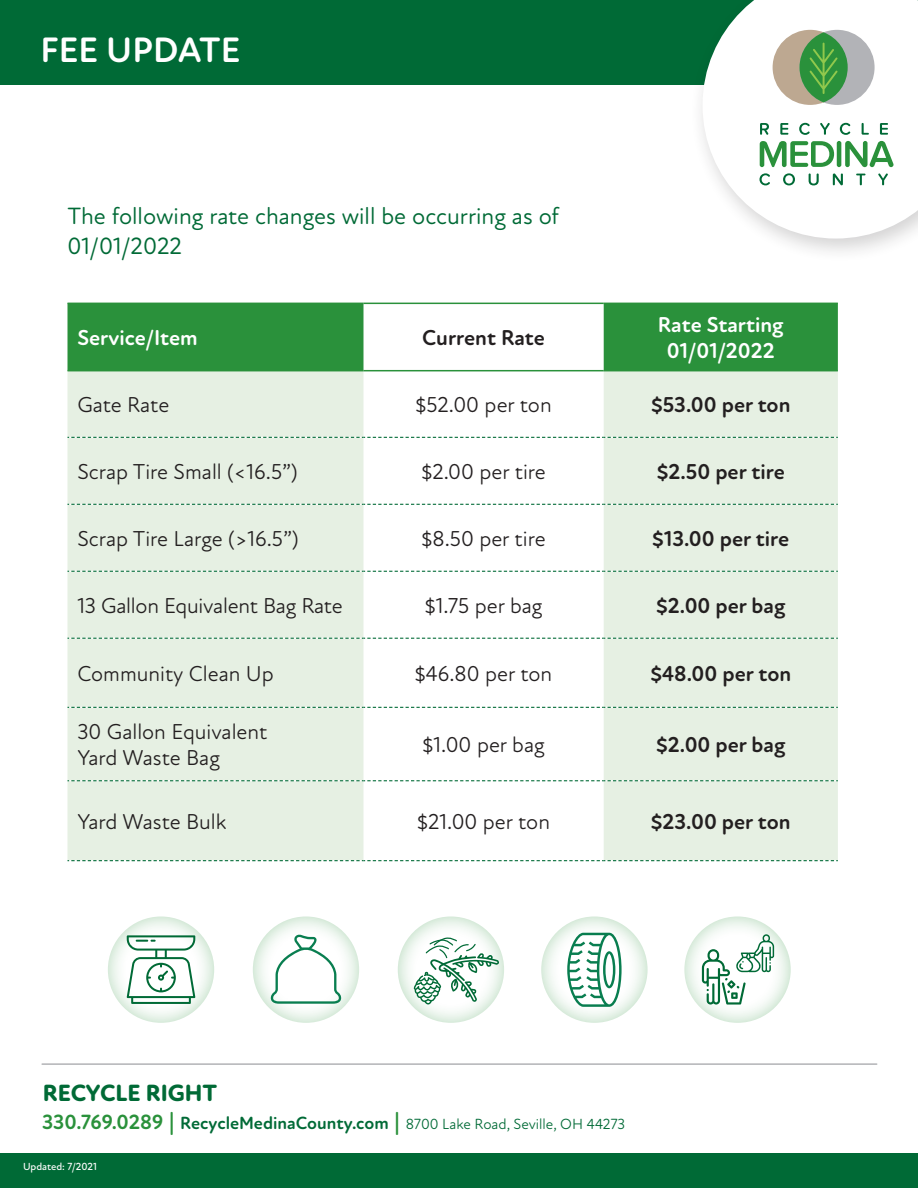
<style>
.page{position:relative;width:918px;height:1188px;background:#fff}
.page>*{position:absolute;margin:0;border:0;box-sizing:border-box;transform-origin:0 0}
.t1{font:700 36px "Atten Round New";color:#fff}
.t2{font:24px/30px "Atten Round New";color:#006a36}
.t3{font:800 24px "Atten Round New";color:#006a36}
.t4{font:21.9px/26.4px "Atten Round New";color:#231f20}
.t5{font:700 21.9px "Atten Round New";color:#231f20}
.t6{font:700 21.9px/26.4px "Atten Round New";color:#fff;text-align:center}
.t7{font:15px "Atten Round New";color:#006a36}
.t8{font:500 10.5px "Atten Round New";color:#fff}
.s1{font-weight:700;font-size:21px;color:#2a913b}
.s2{font-weight:700;font-size:24px;color:#2a913b}
.s3{font-weight:700;font-size:18px}
</style>
<div class="page">
<div style="left:0;top:0;width:918px;height:84px;background:#006a36"></div>
<div style="left:0;top:1153px;width:918px;height:35px;background:#006a36"></div>
<hr style="left:42px;top:1063px;width:835px;height:2px;background:#b2b3b6">
<div style="left:689px;top:0;width:229px;height:263px;background:#231f20;opacity:.2"></div>
<svg style="left:703px;top:0;width:215px;height:239px"></svg>
<div style="left:773px;top:30px;width:75px;height:75px;background:#bda891;border-radius:50%"></div>
<div style="left:799px;top:30px;width:76px;height:75px;background:#b2b3b7;border-radius:50%"></div>
<svg style="left:799px;top:32px;width:49px;height:70px"></svg>
<svg style="left:760px;top:123px;width:9px;height:12px"></svg>
<svg style="left:780px;top:123px;width:8px;height:12px"></svg>
<svg style="left:799px;top:123px;width:11px;height:12px"></svg>
<svg style="left:820px;top:123px;width:10px;height:12px"></svg>
<svg style="left:840px;top:123px;width:10px;height:12px"></svg>
<svg style="left:862px;top:123px;width:7px;height:12px"></svg>
<svg style="left:880px;top:123px;width:8px;height:12px"></svg>
<svg style="left:760px;top:173px;width:10px;height:12px"></svg>
<svg style="left:783px;top:173px;width:12px;height:12px"></svg>
<svg style="left:809px;top:173px;width:10px;height:12px"></svg>
<svg style="left:833px;top:173px;width:10px;height:12px"></svg>
<svg style="left:856px;top:174px;width:10px;height:11px"></svg>
<svg style="left:878px;top:174px;width:10px;height:11px"></svg>
<svg style="left:760px;top:141px;width:74px;height:26px"></svg>
<hr style="left:837px;top:141px;width:4px;height:26px;background:#2a913b;border-radius:2px">
<svg style="left:845px;top:141px;width:49px;height:26px"></svg>
<svg style="left:810px;top:43px;width:28px;height:51px"></svg>
<svg style="left:68px;top:304px;width:770px;height:66px;fill:#2a913b"></svg>
<svg style="left:68px;top:371px;width:770px;height:489px;fill:#e6f0e3"></svg>
<svg style="left:68px;top:504px;width:770px;height:1px"></svg>
<svg style="left:68px;top:638px;width:770px;height:1px"></svg>
<svg style="left:68px;top:707px;width:770px;height:1px"></svg>
<svg style="left:68px;top:780px;width:770px;height:1px"></svg>
<svg style="left:68px;top:860px;width:770px;height:1px"></svg>
<svg style="left:68px;top:437px;width:770px;height:1px"></svg>
<svg style="left:68px;top:571px;width:770px;height:1px"></svg>
<hr style="left:68px;top:303px;width:295px;height:1px;background:#2a913b">
<hr style="left:363px;top:303px;width:241px;height:1px;background:#2a913b">
<hr style="left:604px;top:303px;width:234px;height:1px;background:#2a913b">
<hr style="left:68px;top:370px;width:295px;height:1px;background:#2a913b">
<hr style="left:363px;top:370px;width:241px;height:1px;background:#2a913b">
<hr style="left:604px;top:370px;width:234px;height:1px;background:#2a913b">
<div style="left:252px;top:915px;width:109px;height:108px;background:#2a913b;opacity:.39"></div>
<svg style="left:271px;top:935px;width:70px;height:69px"></svg>
<div style="left:397px;top:915px;width:109px;height:108px;background:#2a913b;opacity:.39"></div>
<svg style="left:414px;top:936px;width:85px;height:69px"></svg>
<div style="left:540px;top:915px;width:110px;height:108px;background:#2a913b;opacity:.39"></div>
<div style="left:683px;top:915px;width:110px;height:108px;background:#2a913b;opacity:.39"></div>
<svg style="left:567px;top:933px;width:55px;height:74px"></svg>
<div style="left:108px;top:915px;width:108px;height:108px;background:#2a913b;opacity:.39"></div>
<svg style="left:127px;top:935px;width:68px;height:69px"></svg>
<svg style="left:702px;top:934px;width:72px;height:71px"></svg>
<h1 class="t1" style="left:41px;top:28px;width:201px">FEE UPDATE</h1>
<p class="t2" style="left:67px;top:202px;width:493px">The following rate changes will be occurring as of<br>01/01/2022</p>
<p class="t6" style="left:77px;top:325px;width:122px">Service/Item</p>
<p class="t5" style="left:422px;top:324px;width:124px">Current Rate</p>
<p class="t6" style="left:658px;top:312px;width:127px">Rate Starting<br>01/01/2022</p>
<p class="t4" style="left:77px;top:392px;width:93px">Gate Rate</p>
<p class="t4" style="left:415px;top:392px;width:138px">$52.00 per ton</p>
<p class="t5" style="left:651px;top:392px;width:141px">$53.00 per ton</p>
<p class="t4" style="left:77px;top:458px;width:222px">Scrap Tire Small (&lt;16.5”)</p>
<p class="t4" style="left:421px;top:458px;width:126px">$2.00 per tire</p>
<p class="t5" style="left:657px;top:458px;width:129px">$2.50 per tire</p>
<p class="t4" style="left:77px;top:525px;width:223px">Scrap Tire Large (&gt;16.5”)</p>
<p class="t4" style="left:422px;top:525px;width:126px">$8.50 per tire</p>
<p class="t5" style="left:652px;top:525px;width:138px">$13.00 per tire</p>
<p class="t4" style="left:77px;top:592px;width:267px">13 Gallon Equivalent Bag Rate</p>
<p class="t4" style="left:425px;top:592px;width:119px">$1.75 per bag</p>
<p class="t5" style="left:656px;top:592px;width:131px">$2.00 per bag</p>
<p class="t4" style="left:77px;top:660px;width:198px">Community Clean Up</p>
<p class="t4" style="left:415px;top:660px;width:139px">$46.80 per ton</p>
<p class="t5" style="left:650px;top:660px;width:142px">$48.00 per ton</p>
<p class="t4" style="left:77px;top:718px;width:191px">30 Gallon Equivalent<br>Yard Waste Bag</p>
<p class="t4" style="left:423px;top:732px;width:124px">$1.00 per bag</p>
<p class="t5" style="left:656px;top:732px;width:131px">$2.00 per bag</p>
<p class="t4" style="left:77px;top:808px;width:151px">Yard Waste Bulk</p>
<p class="t4" style="left:417px;top:808px;width:134px">$21.00 per ton</p>
<p class="t5" style="left:651px;top:808px;width:141px">$23.00 per ton</p>
<p class="t3" style="left:43px;top:1079px;width:176px">RECYCLE RIGHT</p>
<p class="t7" style="left:42px;top:1115px;width:585px"><span class="s1">330.769.0289</span> <span class="s2">|</span> <span class="s3">RecycleMedinaCounty.com</span> <span class="s2">|</span> 8700 Lake Road, Seville, OH 44273</p>
<p class="t8" style="left:23px;top:1160px;width:76px">Updated: 7/2021</p>
</div>
